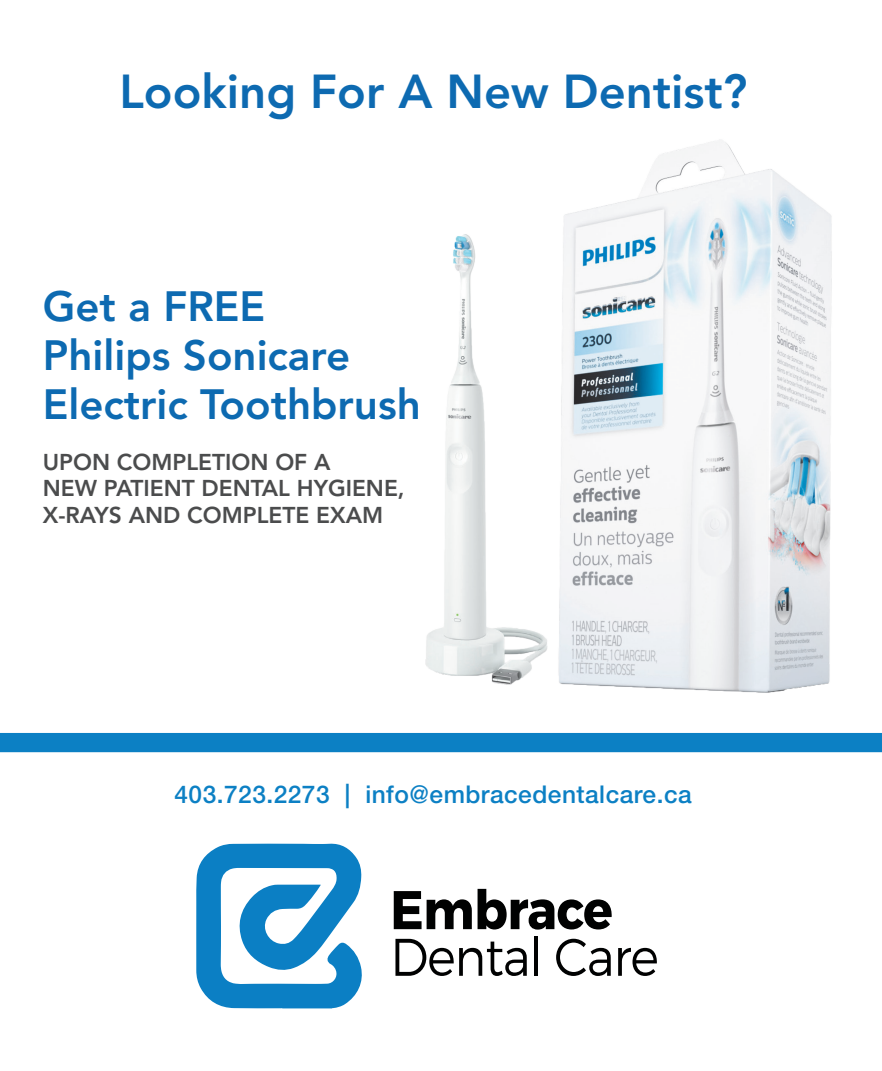
<style>
.page{position:relative;width:882px;height:1071px;background:#fff}
.page>*{position:absolute;margin:0;border:0;box-sizing:border-box;transform-origin:0 0}
.t1{font:800 47.25px "Avenir LT Std";color:#0d6ab1}
.t2{font:800 42px/49px "Avenir LT Std";color:#0d6ab1}
.t3{font:500 24.5px "Helvetica Neue LT Std";letter-spacing:.02em;color:#0c80c4}
.t4{font:800 22.75px/26.2px "Avenir LT Std";color:#4b4c4d}
</style>
<div class="page">
<div style="left:0;top:733px;width:882px;height:19px;background:#0c80c4"></div>
<svg style="left:196px;top:843px;width:166px;height:165px"></svg>
<svg style="left:394px;top:891px;width:78px;height:38px"></svg>
<svg style="left:478px;top:889px;width:134px;height:41px"></svg>
<svg style="left:395px;top:939px;width:132px;height:37px"></svg>
<hr style="left:534px;top:937px;width:4px;height:39px;background:#000101">
<svg style="left:556px;top:939px;width:55px;height:37px"></svg>
<svg style="left:618px;top:948px;width:39px;height:28px"></svg>
<img style="left:425px;top:234px;width:123px;height:451px">
<img style="left:558px;top:140px;width:274px;height:553px">
<h1 class="t1" style="left:119px;top:64px;width:630px">Looking For A New Dentist?</h1>
<h2 class="t2" style="left:43px;top:282px;width:379px">Get a FREE<br>Philips Sonicare<br>Electric Toothbrush</h2>
<p class="t4" style="left:43px;top:449px;width:363px">UPON COMPLETION OF A<br>NEW PATIENT DENTAL HYGIENE,<br>X-RAYS AND COMPLETE EXAM</p>
<p class="t3" style="left:174px;top:780px;width:519px">403.723.2273 | info@embracedentalcare.ca</p>
</div>
